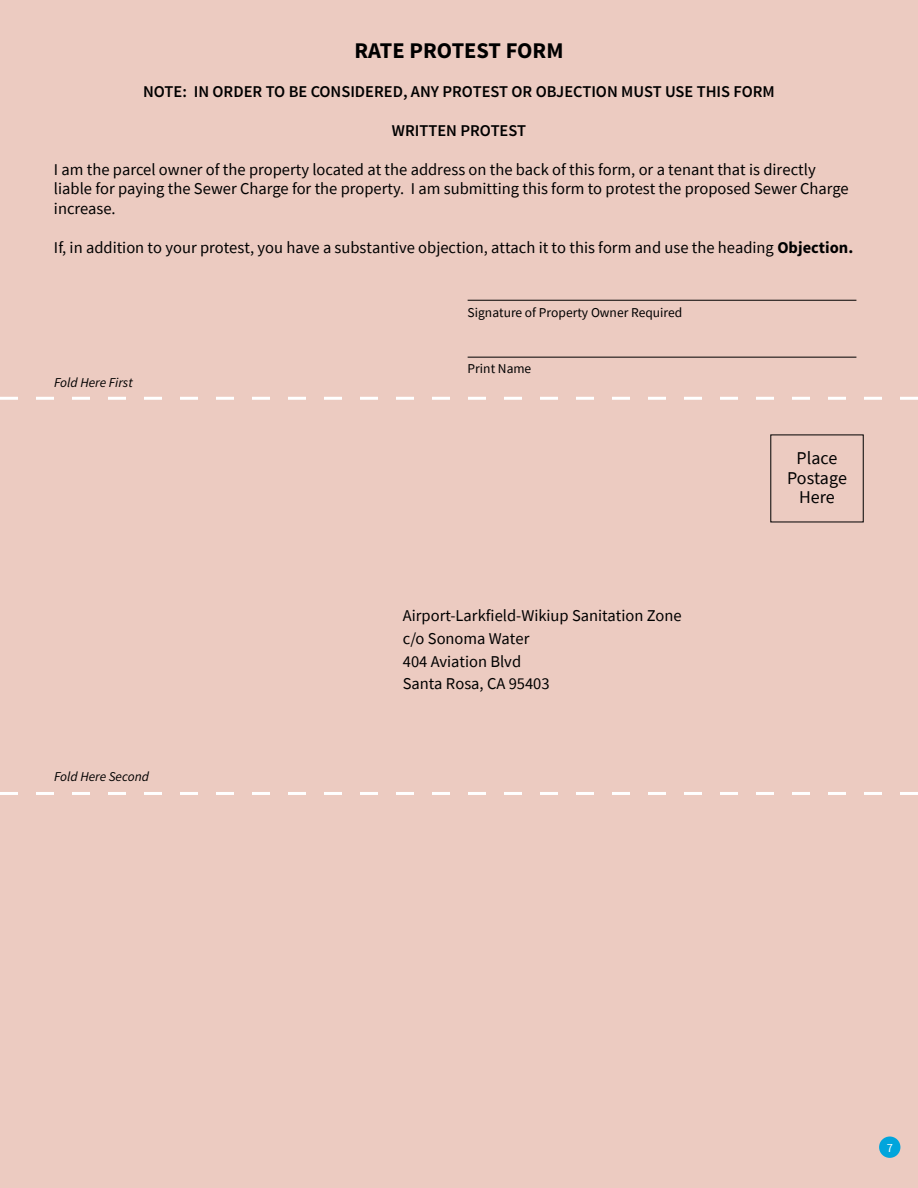
<style>
.page{position:relative;width:918px;height:1188px;background:#eccbc1}
.page>*{position:absolute;margin:0;border:0;box-sizing:border-box;transform-origin:0 0}
.t1{font:700 22.5px "Source Sans Pro";color:#000}
.t2{font:18px "Source Sans Pro";color:#000}
.t3{font:16.5px/19.5px "Source Sans Pro";color:#000}
.t4{font:600 16.5px "Source Sans Pro";color:#000}
.t5{font:13.5px "Source Sans Pro";color:#000}
.t6{font:italic 13.5px "Source Sans Pro";color:#000}
.t7{font:12.45px "Source Sans Pro";color:#fff}
.s1{font-weight:700}
</style>
<div class="page">
<svg style="left:0;top:397px;width:918px;height:3px"></svg>
<svg style="left:0;top:792px;width:918px;height:3px"></svg>
<hr style="left:468px;top:300px;width:388px;height:1px;background:#000">
<hr style="left:468px;top:357px;width:388px;height:1px;background:#000">
<div style="left:879px;top:1137px;width:21px;height:21px;background:#01a5dc;border-radius:50%"></div>
<p class="t1" style="left:354px;top:36px;width:211px">RATE PROTEST FORM</p>
<p class="t4" style="left:143px;top:81px;width:633px">NOTE: IN ORDER TO BE CONSIDERED, ANY PROTEST OR OBJECTION MUST USE THIS FORM</p>
<p class="t4" style="left:392px;top:120px;width:136px">WRITTEN PROTEST</p>
<p class="t3" style="left:54px;top:160px;width:796px">I am the parcel owner of the property located at the address on the back of this form, or a tenant that is directly liable for paying the Sewer Charge for the property. I am submitting this form to protest the proposed Sewer Charge increase.</p>
<p class="t3" style="left:54px;top:238px;width:801px">If, in addition to your protest, you have a substantive objection, attach it to this form and use the heading <span class="s1">Objection.</span></p>
<p class="t5" style="left:468px;top:304px;width:216px">Signature of Property Owner Required</p>
<p class="t6" style="left:54px;top:374px;width:80px">Fold Here First</p>
<p class="t6" style="left:54px;top:769px;width:97px">Fold Here Second</p>
<p class="t5" style="left:468px;top:359px;width:65px">Print Name</p>
<p class="t3" style="left:403px;top:606px;width:280px">Airport-Larkfield-Wikiup Sanitation Zone</p>
<p class="t3" style="left:403px;top:629px;width:128px">c/o Sonoma Water</p>
<p class="t3" style="left:403px;top:651px;width:120px">404 Aviation Blvd</p>
<p class="t3" style="left:403px;top:674px;width:148px">Santa Rosa, CA 95403</p>
<p class="t2" style="left:797px;top:447px;width:42px">Place</p>
<p class="t2" style="left:787px;top:466px;width:61px">Postage</p>
<p class="t2" style="left:799px;top:486px;width:37px">Here</p>
<p class="t7" style="left:887px;top:1140px;width:8px">7</p>
</div>
